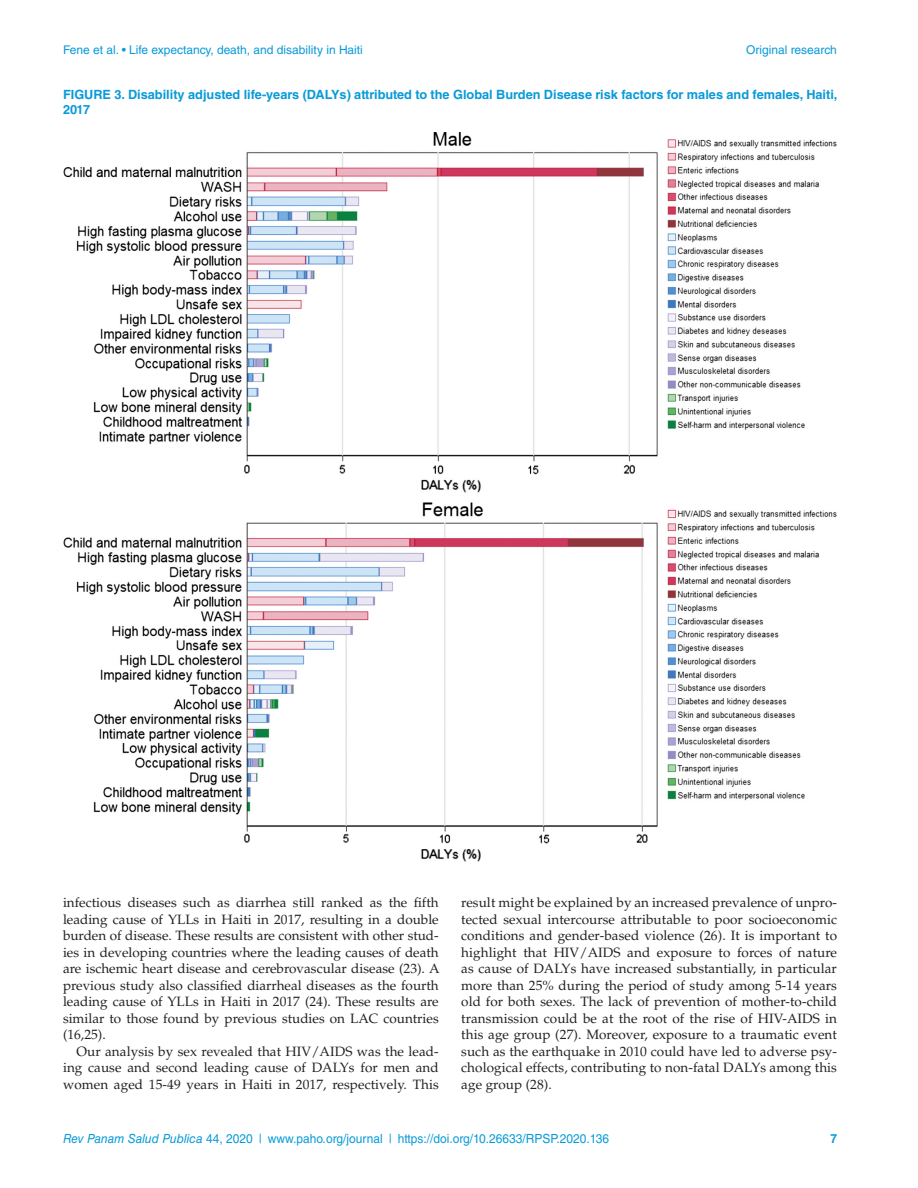
<style>
.page{position:relative;width:918px;height:1188px;background:#fff}
.page>*{position:absolute;margin:0;border:0;box-sizing:border-box;transform-origin:0 0}
.t1{font:13.5px/16.5px "Palatino LT Std";letter-spacing:.005em;color:#231f20;text-align:justify}
.t2{font:700 12.75px/15px "Helvetica LT Std";color:#089ad9}
.t3{font:12.6px "Helvetica LT Std";color:#089ad9;scale:.95 1}
.t4{font:700 12.6px "Helvetica LT Std";color:#089ad9;scale:.95 1}
.t5{font:12px "Helvetica LT Std";color:#089ad9}
.s1{font-style:italic}
</style>
<div class="page">
<img style="left:63px;top:132px;width:774px;height:729px">
<p class="t5" style="left:63px;top:43px;width:301px">Fene et al. • Life expectancy, death, and disability in Haiti</p>
<p class="t5" style="left:746px;top:43px;width:92px">Original research</p>
<p class="t2" style="left:63px;top:87px;width:776px">FIGURE 3. Disability adjusted life-years (DALYs) attributed to the Global Burden Disease risk factors for males and females, Haiti,<br>2017</p>
<p class="t1" style="left:63px;top:895px;width:378px">infectious diseases such as diarrhea still ranked as the fifth leading cause of YLLs in Haiti in 2017, resulting in a double burden of disease. These results are consistent with other stud&shy;ies in developing countries where the leading causes of death are ischemic heart disease and cerebrovascular disease (23). A previous study also classified diarrheal diseases as the fourth leading cause of YLLs in Haiti in 2017 (24). These results are similar to those found by previous studies on LAC countries (16,25).</p>
<p class="t1" style="left:63px;top:1043px;width:377px;text-indent:14px">Our analysis by sex revealed that HIV/AIDS was the lead&shy;ing cause and second leading cause of DALYs for men and women aged 15-49 years in Haiti in 2017, respectively. This</p>
<p class="t1" style="left:461px;top:895px;width:377px">result might be explained by an increased prevalence of unpro&shy;tected sexual intercourse attributable to poor socioeconomic conditions and gender-based violence (26). It is important to highlight that HIV/AIDS and exposure to forces of nature as cause of DALYs have increased substantially, in particular more than 25% during the period of study among 5-14 years old for both sexes. The lack of prevention of mother-to-child transmission could be at the root of the rise of HIV-AIDS in this age group (27). Moreover, exposure to a traumatic event such as the earthquake in 2010 could have led to adverse psy&shy;chological effects, contributing to non-fatal DALYs among this age group (28).</p>
<p class="t3" style="left:63px;top:1131px;width:576px"><span class="s1">Rev Panam Salud Publica</span> 44, 2020 | www.paho.org/journal | https://doi.org/10.26633/RPSP.2020.136</p>
<p class="t4" style="left:830px;top:1131px;width:9px">7</p>
</div>
